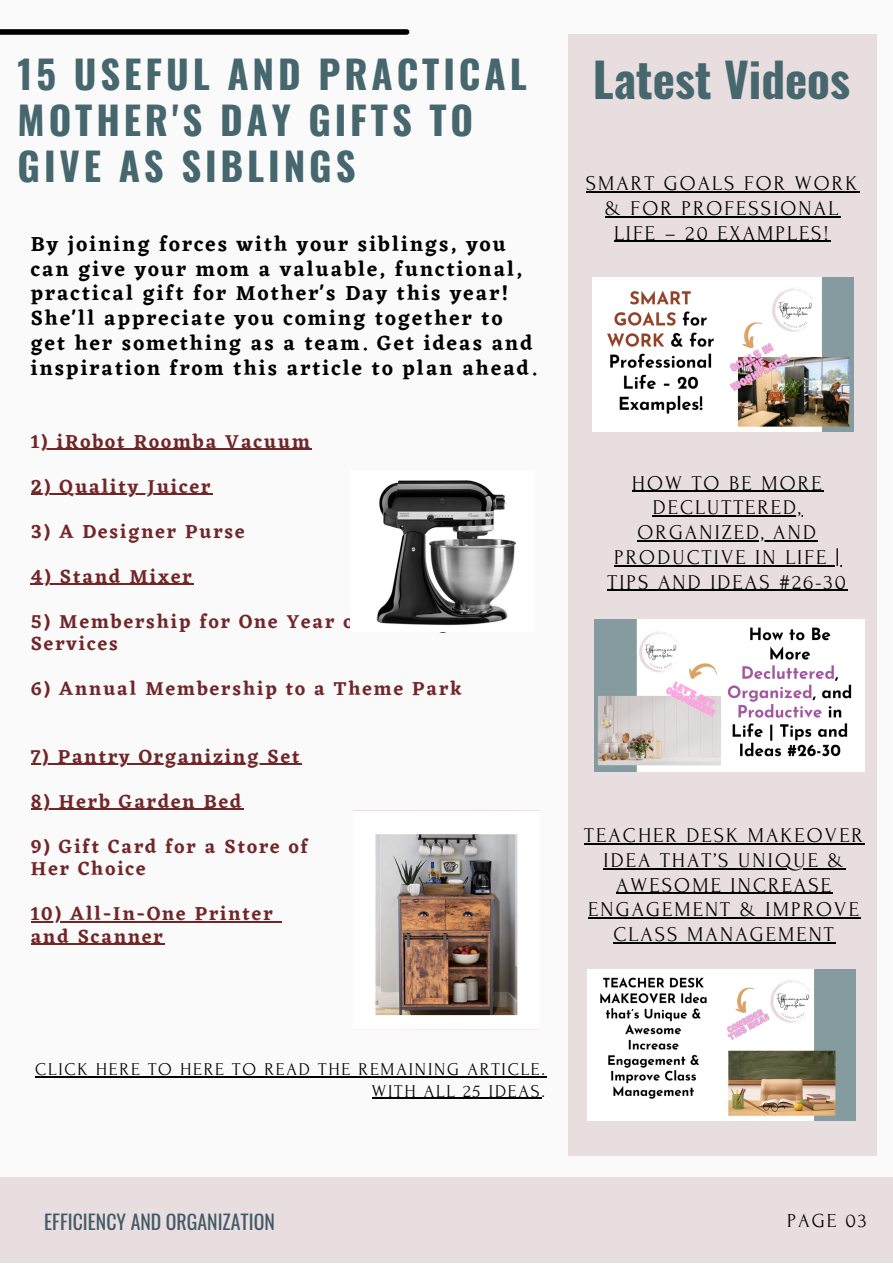
<style>
.page{position:relative;width:893px;height:1264px;background:#fff}
.page>*{position:absolute;margin:0;border:0;box-sizing:border-box;transform-origin:0 0}
.t1{font:700 47.25px "Oswald";color:#46676d}
.t2{font:700 38.7px/46px "Oswald";letter-spacing:.1em;color:#46676d}
.t3{font:600 21px/24.8px "Eczar";letter-spacing:.1em;color:#000}
.t4{font:21px/24.8px "Forum";letter-spacing:.1em;color:#000;text-align:center}
.t5{font:19.8px "Oswald";color:#435967}
.t6{font:19.8px "Forum";letter-spacing:.1em;color:#000}
.t7{font:600 19.5px/22.5px "Eczar";letter-spacing:.1em;color:#712628}
.t8{font:18px/21.3px "Forum";letter-spacing:.1em;color:#000;text-align:right}
</style>
<div class="page">
<div style="left:0;top:0;width:892px;height:1262px;background:#fafafa"></div>
<div style="left:0;top:1176px;width:892px;height:86px;background:#e8dddf"></div>
<div style="left:0;top:29px;width:406px;height:6px;background:#000"></div>
<div style="left:568px;top:35px;width:308px;height:1120px;background:#e8dddf"></div>
<img style="left:594px;top:619px;width:270px;height:152px">
<img style="left:587px;top:969px;width:268px;height:151px">
<hr style="left:41px;top:449px;width:271px;height:1px;background:#712628">
<hr style="left:31px;top:494px;width:181px;height:1px;background:#712628">
<hr style="left:31px;top:584px;width:163px;height:1px;background:#712628">
<hr style="left:31px;top:763px;width:270px;height:2px;background:#712628">
<hr style="left:31px;top:808px;width:212px;height:2px;background:#712628">
<hr style="left:31px;top:921px;width:243px;height:1px;background:#712628">
<hr style="left:31px;top:943px;width:123px;height:1px;background:#712628">
<hr style="left:35px;top:1076px;width:512px;height:1px;background:#000">
<hr style="left:371px;top:1097px;width:170px;height:1px;background:#000">
<img style="left:376px;top:480px;width:140px;height:145px">
<img style="left:353px;top:810px;width:186px;height:206px">
<img style="left:592px;top:278px;width:261px;height:154px">
<hr style="left:585px;top:191px;width:274px;height:1px;background:#000">
<hr style="left:605px;top:216px;width:235px;height:1px;background:#000">
<hr style="left:614px;top:241px;width:216px;height:1px;background:#000">
<hr style="left:632px;top:491px;width:191px;height:1px;background:#000">
<hr style="left:652px;top:515px;width:150px;height:1px;background:#000">
<hr style="left:637px;top:540px;width:181px;height:1px;background:#000">
<hr style="left:614px;top:565px;width:227px;height:1px;background:#000">
<hr style="left:607px;top:589px;width:241px;height:2px;background:#000">
<hr style="left:584px;top:843px;width:281px;height:1px;background:#000">
<hr style="left:603px;top:868px;width:242px;height:1px;background:#000">
<hr style="left:616px;top:892px;width:217px;height:2px;background:#000">
<hr style="left:588px;top:917px;width:272px;height:1px;background:#000">
<hr style="left:613px;top:942px;width:222px;height:1px;background:#000">
<p class="t2" style="left:18px;top:49px;width:510px">15 USEFUL AND PRACTICAL<br>MOTHER'S DAY GIFTS TO<br>GIVE AS SIBLINGS</p>
<p class="t3" style="left:31px;top:231px;width:507px">By joining forces with your siblings, you can give your mom a valuable, functional, practical gift for Mother's Day this year!<br>She'll appreciate you coming together to get her something as a team. Get ideas and inspiration from this article to plan ahead.</p>
<p class="t7" style="left:31px;top:430px;width:280px">1) iRobot Roomba Vacuum</p>
<p class="t7" style="left:31px;top:475px;width:181px">2) Quality Juicer</p>
<p class="t7" style="left:31px;top:520px;width:215px">3) A Designer Purse</p>
<p class="t7" style="left:31px;top:564px;width:162px">4) Stand Mixer</p>
<p class="t7" style="left:31px;top:609px;width:432px">5) Membership for One Year of Massage<br>Services</p>
<p class="t7" style="left:31px;top:677px;width:433px">6) Annual Membership to a Theme Park</p>
<p class="t7" style="left:31px;top:744px;width:270px">7) Pantry Organizing Set</p>
<p class="t7" style="left:31px;top:789px;width:212px">8) Herb Garden Bed</p>
<p class="t7" style="left:31px;top:834px;width:278px">9) Gift Card for a Store of</p>
<p class="t7" style="left:31px;top:857px;width:116px">Her Choice</p>
<p class="t7" style="left:31px;top:902px;width:243px">10) All-In-One Printer</p>
<p class="t7" style="left:31px;top:924px;width:134px">and Scanner</p>
<p class="t1" style="left:592px;top:42px;width:259px">Latest Videos</p>
<p class="t4" style="left:585px;top:171px;width:273px">SMART GOALS FOR WORK &amp; FOR PROFESSIONAL<br>LIFE – 20 EXAMPLES!</p>
<p class="t4" style="left:607px;top:471px;width:240px">HOW TO BE MORE<br>DECLUTTERED,<br>ORGANIZED, AND<br>PRODUCTIVE IN LIFE |<br>TIPS AND IDEAS #26-30</p>
<p class="t4" style="left:584px;top:823px;width:280px">TEACHER DESK MAKEOVER<br>IDEA THAT’S UNIQUE &amp;<br>AWESOME INCREASE<br>ENGAGEMENT &amp; IMPROVE<br>CLASS MANAGEMENT</p>
<p class="t8" style="left:35px;top:1059px;width:511px">CLICK HERE TO HERE TO READ THE REMAINING ARTICLE.<br>WITH ALL 25 IDEAS.</p>
<p class="t5" style="left:44px;top:1205px;width:232px">EFFICIENCY AND ORGANIZATION</p>
<p class="t6" style="left:787px;top:1209px;width:81px">PAGE 03</p>
</div>
